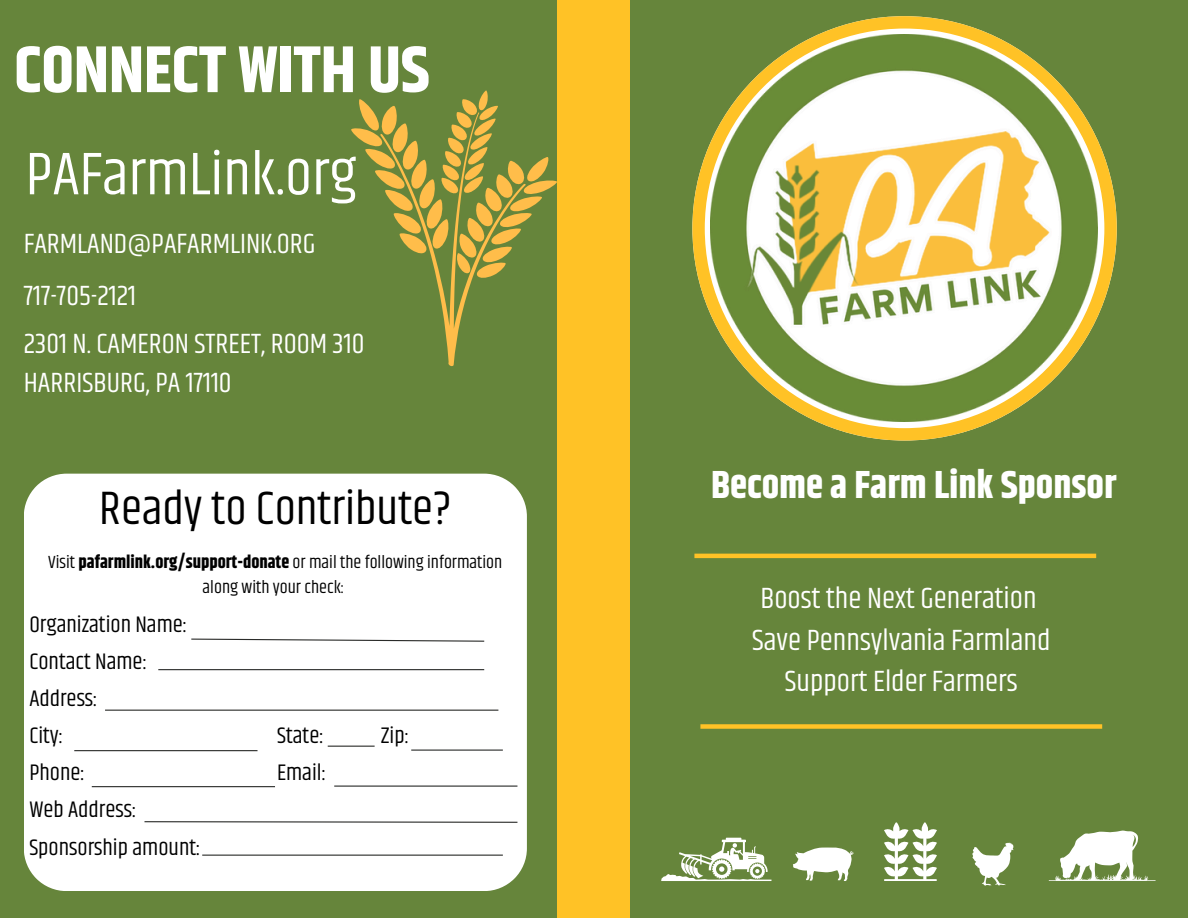
<style>
.page{position:relative;width:1188px;height:918px;background:#66853b}
.page>*{position:absolute;margin:0;border:0;box-sizing:border-box;transform-origin:0 0}
.t1{font:700 66px "Khand";color:#fff}
.t2{font:61.5px "Khand";color:#fff}
.t3{font:48px "Khand";color:#000}
.t4{font:700 39px "Khand";color:#fff}
.t5{font:30px/41.7px "Khand";color:#fff;text-align:center}
.t6{font:28.5px/39.5px "Khand";color:#fff}
.t7{font:23.1px "Khand";color:#000}
.t8{font:18px/24.8px "Khand";color:#000;text-align:center}
.s1{font-weight:700}
</style>
<div class="page">
<div style="left:558px;top:0;width:72px;height:918px;background:#ffc226"></div>
<svg style="left:692px;top:16px;width:425px;height:424px"></svg>
<img style="left:711px;top:35px;width:387px;height:387px">
<hr style="left:694px;top:554px;width:402px;height:4px;background:#ffc226">
<div style="left:700px;top:724px;width:402px;height:5px;background:#ffc226"></div>
<svg style="left:1049px;top:831px;width:107px;height:50px"></svg>
<svg style="left:661px;top:838px;width:110px;height:43px"></svg>
<svg style="left:351px;top:90px;width:206px;height:276px"></svg>
<svg style="left:884px;top:822px;width:53px;height:59px"></svg>
<svg style="left:793px;top:848px;width:61px;height:33px"></svg>
<svg style="left:972px;top:842px;width:42px;height:44px"></svg>
<div style="left:24px;top:474px;width:503px;height:417px;background:#fff"></div>
<hr style="left:158px;top:669px;width:326px;height:1px;background:#2a2b29">
<hr style="left:105px;top:710px;width:393px;height:1px;background:#2a2b29">
<hr style="left:74px;top:750px;width:184px;height:1px;background:#2a2b29">
<svg style="left:190px;top:638px;width:295px;height:4px"></svg>
<hr style="left:92px;top:786px;width:183px;height:1px;background:#2a2b29">
<hr style="left:328px;top:746px;width:47px;height:1px;background:#2a2b29">
<svg style="left:143px;top:821px;width:376px;height:2px"></svg>
<hr style="left:334px;top:786px;width:183px;height:1px;background:#2a2b29">
<hr style="left:411px;top:750px;width:92px;height:1px;background:#2a2b29">
<hr style="left:202px;top:855px;width:301px;height:1px;background:#2a2b29">
<h2 class="t1" style="left:14px;top:23px;width:417px">CONNECT WITH US</h2>
<h3 class="t2" style="left:26px;top:130px;width:333px">PAFarmLink.org</h3>
<h5 class="t6" style="left:24px;top:225px;width:293px">FARMLAND@PAFARMLINK.ORG</h5>
<h6 class="t6" style="left:24px;top:277px;width:114px">717-705-2121</h6>
<h5 class="t6" style="left:24px;top:325px;width:342px">2301 N. CAMERON STREET, ROOM 310<br>HARRISBURG, PA 17110</h5>
<p class="t3" style="left:99px;top:473px;width:354px">Ready to Contribute?</p>
<p class="t8" style="left:48px;top:550px;width:456px">Visit <span class="s1">pafarmlink.org/support-donate</span> or mail the following information along with your check:</p>
<p class="t7" style="left:29px;top:608px;width:160px">Organization Name:</p>
<p class="t7" style="left:29px;top:645px;width:119px">Contact Name:</p>
<p class="t7" style="left:29px;top:682px;width:70px">Address:</p>
<p class="t7" style="left:29px;top:719px;width:36px">City:</p>
<p class="t7" style="left:277px;top:719px;width:48px">State:</p>
<p class="t7" style="left:381px;top:719px;width:30px">Zip:</p>
<p class="t7" style="left:29px;top:756px;width:57px">Phone:</p>
<p class="t7" style="left:277px;top:756px;width:51px">Email:</p>
<p class="t7" style="left:29px;top:793px;width:109px">Web Address:</p>
<p class="t7" style="left:29px;top:830px;width:173px">Sponsorship amount:</p>
<p class="t4" style="left:711px;top:457px;width:407px">Become a Farm Link Sponsor</p>
<h1 class="t5" style="left:752px;top:579px;width:300px">Boost the Next Generation<br>Save Pennsylvania Farmland<br>Support Elder Farmers</h1>
</div>
